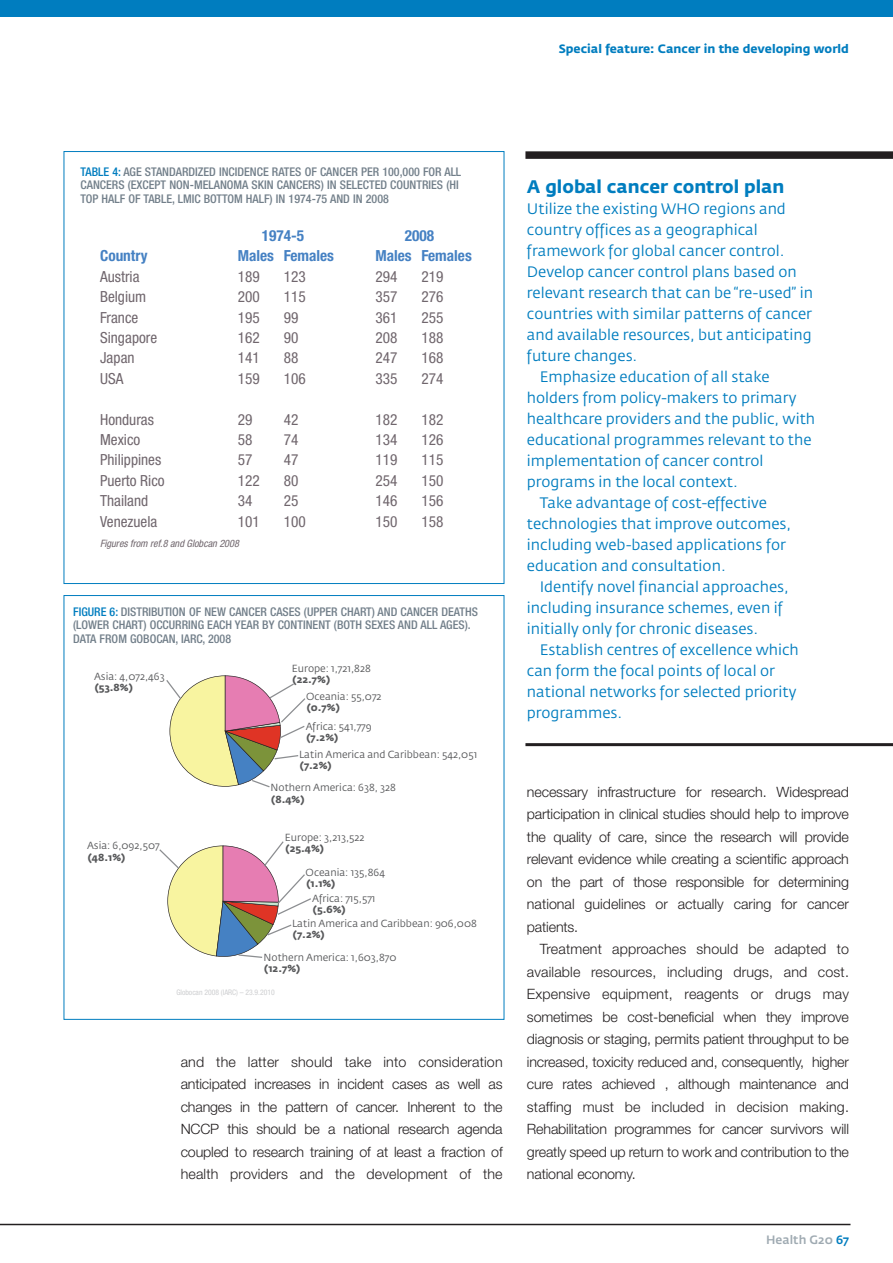
<style>
.page{position:relative;width:893px;height:1263px;background:#fff}
.page>*{position:absolute;margin:0;border:0;box-sizing:border-box;transform-origin:0 0}
.t1{font:700 18px "Fedra Sans";color:#007dbf}
.t2{font:condensed 15.3px "Helvetica Neue";color:#70666d}
.t3{font:700 condensed 15.3px "Helvetica Neue";color:#4581c3}
.t4{font:15px "Fedra Sans";color:#007dbf}
.t5{font:300 14.25px/22.5px "Helvetica Neue";color:#231f20;text-align:justify}
.t6{font:500 condensed 12px/13.5px "Helvetica Neue";color:#727f8a}
.t7{font:700 12px "Fedra Sans";color:#007dbf}
.t8{font:500 12px "Fedra Sans";color:#9faab2}
.t9{font:10.2px "Fedra Sans";color:#57585a}
.t10{font:700 10.2px "Fedra Sans";color:#57585a}
.t11{font:italic condensed 10.2px "Helvetica Neue";color:#70666d}
.t12{font:condensed 7.65px "Helvetica Neue";color:#cdced0}
.s1{color:#007dbf}
</style>
<div class="page">
<div style="left:0;top:0;width:893px;height:17px;background:#007dbf"></div>
<hr style="left:0;top:1224px;width:850px;height:1px;background:#231f20">
<div style="left:525px;top:151px;width:368px;height:8px;background:#231f20"></div>
<hr style="left:525px;top:743px;width:368px;height:3px;background:#231f20">
<svg style="left:166px;top:675px;width:139px;height:113px"></svg>
<svg style="left:159px;top:841px;width:152px;height:117px"></svg>
<p class="t7" style="left:559px;top:45px;width:292px">Special feature: Cancer in the developing world</p>
<p class="t6" style="left:81px;top:166px;width:382px"><span class="s1">TABLE 4:</span> AGE STANDARDIZED INCIDENCE RATES OF CANCER PER 100,000 FOR ALL<br>CANCERS (EXCEPT NON-MELANOMA SKIN CANCERS) IN SELECTED COUNTRIES (HI<br>TOP HALF OF TABLE, LMIC BOTTOM HALF) IN 1974-75 AND IN 2008</p>
<p class="t3" style="left:262px;top:230px;width:44px">1974-5</p>
<p class="t3" style="left:405px;top:230px;width:31px">2008</p>
<p class="t3" style="left:100px;top:250px;width:49px">Country</p>
<p class="t3" style="left:238px;top:250px;width:98px">Males Females</p>
<p class="t3" style="left:376px;top:250px;width:98px">Males Females</p>
<p class="t2" style="left:100px;top:271px;width:41px">Austria</p>
<p class="t2" style="left:238px;top:271px;width:24px">189</p>
<p class="t2" style="left:284px;top:271px;width:24px">123</p>
<p class="t2" style="left:376px;top:271px;width:24px">294</p>
<p class="t2" style="left:421px;top:271px;width:24px">219</p>
<p class="t2" style="left:100px;top:291px;width:48px">Belgium</p>
<p class="t2" style="left:238px;top:291px;width:24px">200</p>
<p class="t2" style="left:284px;top:291px;width:24px">115</p>
<p class="t2" style="left:376px;top:291px;width:24px">357</p>
<p class="t2" style="left:421px;top:291px;width:24px">276</p>
<p class="t2" style="left:100px;top:312px;width:40px">France</p>
<p class="t2" style="left:238px;top:312px;width:24px">195</p>
<p class="t2" style="left:284px;top:312px;width:16px">99</p>
<p class="t2" style="left:376px;top:312px;width:24px">361</p>
<p class="t2" style="left:421px;top:312px;width:24px">255</p>
<p class="t2" style="left:100px;top:332px;width:59px">Singapore</p>
<p class="t2" style="left:238px;top:332px;width:24px">162</p>
<p class="t2" style="left:284px;top:332px;width:16px">90</p>
<p class="t2" style="left:376px;top:332px;width:24px">208</p>
<p class="t2" style="left:421px;top:332px;width:24px">188</p>
<p class="t2" style="left:100px;top:352px;width:36px">Japan</p>
<p class="t2" style="left:238px;top:352px;width:24px">141</p>
<p class="t2" style="left:284px;top:352px;width:16px">88</p>
<p class="t2" style="left:376px;top:352px;width:24px">247</p>
<p class="t2" style="left:421px;top:352px;width:24px">168</p>
<p class="t2" style="left:100px;top:373px;width:25px">USA</p>
<p class="t2" style="left:238px;top:373px;width:24px">159</p>
<p class="t2" style="left:284px;top:373px;width:24px">106</p>
<p class="t2" style="left:376px;top:373px;width:24px">335</p>
<p class="t2" style="left:421px;top:373px;width:24px">274</p>
<p class="t2" style="left:100px;top:414px;width:55px">Honduras</p>
<p class="t2" style="left:238px;top:414px;width:16px">29</p>
<p class="t2" style="left:284px;top:414px;width:16px">42</p>
<p class="t2" style="left:376px;top:414px;width:24px">182</p>
<p class="t2" style="left:421px;top:414px;width:24px">182</p>
<p class="t2" style="left:100px;top:434px;width:42px">Mexico</p>
<p class="t2" style="left:238px;top:434px;width:16px">58</p>
<p class="t2" style="left:284px;top:434px;width:16px">74</p>
<p class="t2" style="left:376px;top:434px;width:24px">134</p>
<p class="t2" style="left:421px;top:434px;width:24px">126</p>
<p class="t2" style="left:100px;top:454px;width:63px">Philippines</p>
<p class="t2" style="left:238px;top:454px;width:16px">57</p>
<p class="t2" style="left:284px;top:454px;width:16px">47</p>
<p class="t2" style="left:376px;top:454px;width:24px">119</p>
<p class="t2" style="left:421px;top:454px;width:24px">115</p>
<p class="t2" style="left:100px;top:475px;width:66px">Puerto Rico</p>
<p class="t2" style="left:238px;top:475px;width:24px">122</p>
<p class="t2" style="left:284px;top:475px;width:16px">80</p>
<p class="t2" style="left:376px;top:475px;width:24px">254</p>
<p class="t2" style="left:421px;top:475px;width:24px">150</p>
<p class="t2" style="left:100px;top:495px;width:50px">Thailand</p>
<p class="t2" style="left:238px;top:495px;width:16px">34</p>
<p class="t2" style="left:284px;top:495px;width:16px">25</p>
<p class="t2" style="left:376px;top:495px;width:24px">146</p>
<p class="t2" style="left:421px;top:495px;width:24px">156</p>
<p class="t2" style="left:100px;top:516px;width:59px">Venezuela</p>
<p class="t2" style="left:238px;top:516px;width:24px">101</p>
<p class="t2" style="left:284px;top:516px;width:24px">100</p>
<p class="t2" style="left:376px;top:516px;width:24px">150</p>
<p class="t2" style="left:421px;top:516px;width:24px">158</p>
<p class="t11" style="left:100px;top:540px;width:140px">Figures from ref.8 and Globcan 2008</p>
<p class="t6" style="left:73px;top:606px;width:406px"><span class="s1">FIGURE 6:</span> DISTRIBUTION OF NEW CANCER CASES (UPPER CHART) AND CANCER DEATHS (LOWER CHART) OCCURRING EACH YEAR BY CONTINENT (BOTH SEXES AND ALL AGES).<br>DATA FROM GOBOCAN, IARC, 2008</p>
<p class="t9" style="left:94px;top:670px;width:72px">Asia: 4,072,463</p>
<p class="t10" style="left:95px;top:684px;width:39px">(53.8%)</p>
<p class="t9" style="left:87px;top:839px;width:74px">Asia: 6,092,507</p>
<p class="t10" style="left:88px;top:853px;width:39px">(48.1%)</p>
<p class="t9" style="left:292px;top:662px;width:81px">Europe: 1,721,828</p>
<p class="t10" style="left:293px;top:675px;width:39px">(22.7%)</p>
<p class="t9" style="left:306px;top:690px;width:77px">Oceania: 55,072</p>
<p class="t10" style="left:307px;top:704px;width:34px">(0.7%)</p>
<p class="t9" style="left:306px;top:720px;width:67px">Africa: 541,779</p>
<p class="t10" style="left:306px;top:734px;width:33px">(7.2%)</p>
<p class="t9" style="left:299px;top:748px;width:180px">Latin America and Caribbean: 542,051</p>
<p class="t10" style="left:300px;top:762px;width:33px">(7.2%)</p>
<p class="t9" style="left:271px;top:781px;width:127px">Nothern America: 638, 328</p>
<p class="t10" style="left:271px;top:795px;width:35px">(8.4%)</p>
<p class="t9" style="left:285px;top:831px;width:81px">Europe: 3,213,522</p>
<p class="t10" style="left:286px;top:845px;width:40px">(25.4%)</p>
<p class="t9" style="left:306px;top:866px;width:81px">Oceania: 135,864</p>
<p class="t10" style="left:306px;top:880px;width:30px">(1.1%)</p>
<p class="t9" style="left:312px;top:892px;width:65px">Africa: 715,571</p>
<p class="t10" style="left:313px;top:906px;width:34px">(5.6%)</p>
<p class="t9" style="left:292px;top:917px;width:186px">Latin America and Caribbean: 906,008</p>
<p class="t10" style="left:293px;top:931px;width:33px">(7.2%)</p>
<p class="t9" style="left:264px;top:951px;width:134px">Nothern America: 1,603,870</p>
<p class="t10" style="left:264px;top:965px;width:37px">(12.7%)</p>
<p class="t12" style="left:176px;top:989px;width:100px">Globocan 2008 (IARC) – 23.9.2010</p>
<p class="t5" style="left:181px;top:1050px;width:323px">and the latter should take into consideration anticipated increases in incident cases as well as changes in the pattern of cancer. Inherent to the NCCP this should be a national research agenda coupled to research training of at least a fraction of health providers and the development of the</p>
<p class="t1" style="left:527px;top:181px;width:259px">A global cancer control plan</p>
<p class="t4" style="left:527px;top:200px;width:260px">Utilize the existing WHO regions and</p>
<p class="t4" style="left:527px;top:221px;width:232px">country offices as a geographical</p>
<p class="t4" style="left:527px;top:242px;width:259px">framework for global cancer control.</p>
<p class="t4" style="left:527px;top:263px;width:271px">Develop cancer control plans based on</p>
<p class="t4" style="left:527px;top:284px;width:288px">relevant research that can be “re-used” in</p>
<p class="t4" style="left:527px;top:305px;width:287px">countries with similar patterns of cancer</p>
<p class="t4" style="left:527px;top:326px;width:286px">and available resources, but anticipating</p>
<p class="t4" style="left:527px;top:347px;width:112px">future changes.</p>
<p class="t4" style="left:540px;top:368px;width:232px">Emphasize education of all stake</p>
<p class="t4" style="left:527px;top:389px;width:271px">holders from policy-makers to primary</p>
<p class="t4" style="left:527px;top:410px;width:290px">healthcare providers and the public, with</p>
<p class="t4" style="left:527px;top:431px;width:286px">educational programmes relevant to the</p>
<p class="t4" style="left:527px;top:452px;width:238px">implementation of cancer control</p>
<p class="t4" style="left:527px;top:473px;width:212px">programs in the local context.</p>
<p class="t4" style="left:540px;top:494px;width:229px">Take advantage of cost-effective</p>
<p class="t4" style="left:527px;top:515px;width:266px">technologies that improve outcomes,</p>
<p class="t4" style="left:527px;top:536px;width:260px">including web-based applications for</p>
<p class="t4" style="left:527px;top:557px;width:200px">education and consultation.</p>
<p class="t4" style="left:540px;top:578px;width:251px">Identify novel financial approaches,</p>
<p class="t4" style="left:527px;top:599px;width:257px">including insurance schemes, even if</p>
<p class="t4" style="left:527px;top:620px;width:233px">initially only for chronic diseases.</p>
<p class="t4" style="left:540px;top:641px;width:261px">Establish centres of excellence which</p>
<p class="t4" style="left:527px;top:662px;width:250px">can form the focal points of local or</p>
<p class="t4" style="left:527px;top:683px;width:271px">national networks for selected priority</p>
<p class="t4" style="left:527px;top:704px;width:97px">programmes.</p>
<p class="t5" style="left:527px;top:780px;width:323px">necessary infrastructure for research. Widespread participation in clinical studies should help to improve the quality of care, since the research will provide relevant evidence while creating a scientific approach on the part of those responsible for determining national guidelines or actually caring for cancer patients.</p>
<p class="t5" style="left:527px;top:937px;width:323px;text-indent:13px">Treatment approaches should be adapted to available resources, including drugs, and cost.<br>Expensive equipment, reagents or drugs may sometimes be cost-beneficial when they improve diagnosis or staging, permits patient throughput to be increased, toxicity reduced and, consequently, higher cure rates achieved , although maintenance and staffing must be included in decision making.<br>Rehabilitation programmes for cancer survivors will greatly speed up return to work and contribution to the national economy.</p>
<p class="t8" style="left:766px;top:1232px;width:84px">Health G20 <span class="s1">67</span></p>
</div>
